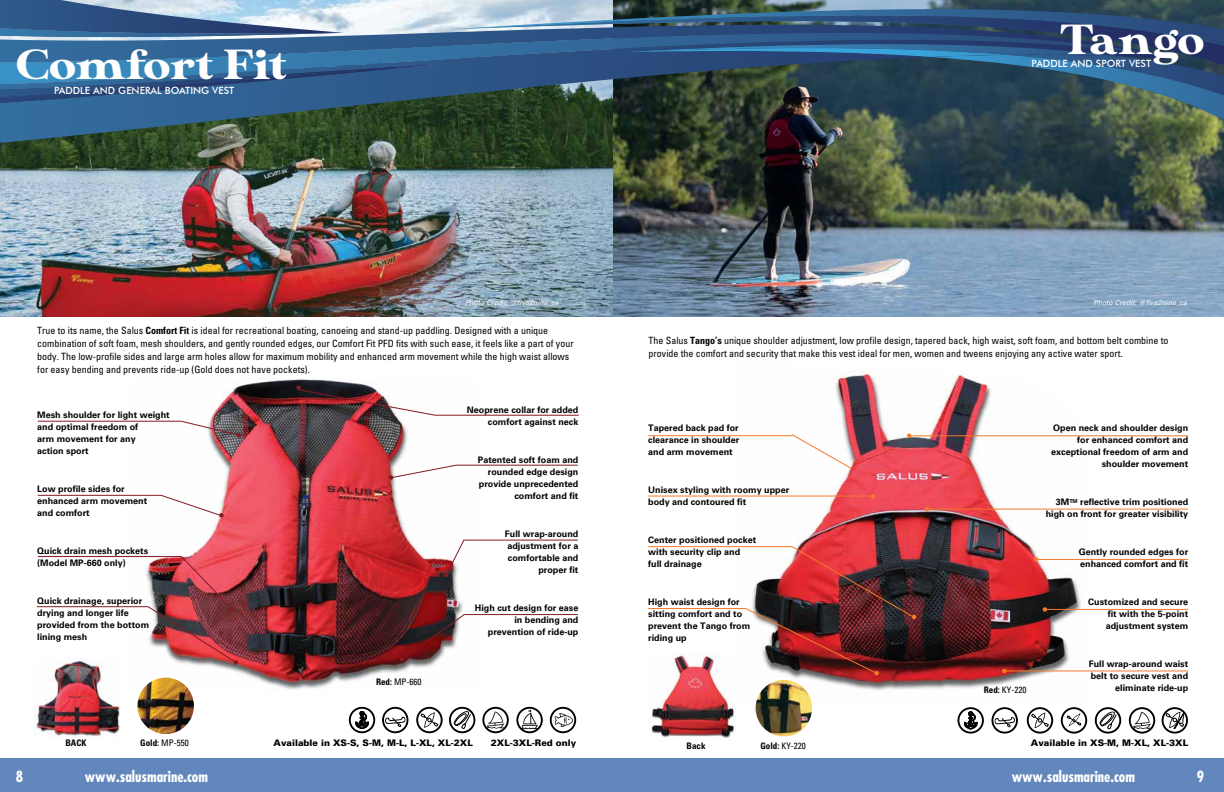
<style>
.page{position:relative;width:1224px;height:792px;background:#fff}
.page>*{position:absolute;margin:0;border:0;box-sizing:border-box;transform-origin:0 0}
.t1{font:42px "MADE Sunflower";color:#fff;scale:1.15 1}
.t2{font:700 condensed 15px "Futura";color:#fff}
.t3{font:condensed 10px/13px "Univers LT Std";color:#000}
.t4{font:500 10px "Futura BT";color:#fff}
.t5{font:700 9px/12px "Univers LT Std";color:#000}
.t6{font:900 9px "Univers LT Std";color:#000}
.t7{font:condensed 9px "Univers LT Std";color:#000}
.t8{font:700 condensed 9px "Univers LT Std";color:#000}
.t9{font:italic 7px "Univers LT Std";color:#fff}
.s1{font-weight:700}
</style>
<div class="page">
<img style="left:613px;top:120px;width:611px;height:197px">
<img style="left:0;top:143px;width:613px;height:174px">
<svg style="left:0;top:120px;width:1187px;height:23px;background:#32473b"></svg>
<svg style="left:0;top:0;width:1224px;height:120px;background:#406380"></svg>
<img style="left:131px;top:379px;width:346px;height:313px">
<hr style="left:435px;top:415px;width:144px;height:1px;background:#831a22">
<hr style="left:38px;top:421px;width:144px;height:1px;background:#831a22">
<hr style="left:38px;top:556px;width:144px;height:1px;background:#831a22">
<hr style="left:456px;top:465px;width:122px;height:1px;background:#831a22">
<hr style="left:464px;top:540px;width:114px;height:1px;background:#831a22">
<hr style="left:464px;top:614px;width:114px;height:1px;background:#831a22">
<hr style="left:37px;top:606px;width:112px;height:1px;background:#831a22">
<svg style="left:37px;top:494px;width:187px;height:23px"></svg>
<img style="left:296px;top:386px;width:140px;height:30px">
<svg style="left:181px;top:420px;width:60px;height:18px"></svg>
<svg style="left:444px;top:539px;width:21px;height:38px"></svg>
<svg style="left:389px;top:464px;width:68px;height:16px"></svg>
<svg style="left:399px;top:613px;width:67px;height:49px"></svg>
<img style="left:147px;top:555px;width:91px;height:110px">
<img style="left:137px;top:678px;width:57px;height:56px;border-radius:28px">
<div style="left:0;top:759px;width:615px;height:33px;background:#6287bd"></div>
<svg style="left:355px;top:711px;width:14px;height:18px"></svg>
<div style="left:349px;top:707px;width:26px;height:26px;border:2px solid #000;border-radius:50%"></div>
<svg style="left:385px;top:717px;width:20px;height:10px"></svg>
<div style="left:382px;top:707px;width:26px;height:26px;border:2px solid #000;border-radius:50%"></div>
<svg style="left:421px;top:712px;width:17px;height:16px"></svg>
<div style="left:416px;top:707px;width:27px;height:26px;border:2px solid #000;border-radius:50%"></div>
<svg style="left:453px;top:711px;width:18px;height:18px"></svg>
<div style="left:449px;top:707px;width:26px;height:26px;border:2px solid #000;border-radius:50%"></div>
<svg style="left:485px;top:711px;width:20px;height:18px"></svg>
<div style="left:482px;top:707px;width:27px;height:26px;border:2px solid #000;border-radius:50%"></div>
<svg style="left:521px;top:710px;width:17px;height:20px"></svg>
<div style="left:516px;top:707px;width:27px;height:26px;border:2px solid #000;border-radius:50%"></div>
<svg style="left:555px;top:713px;width:18px;height:14px"></svg>
<div style="left:550px;top:707px;width:26px;height:26px;border:2px solid #000;border-radius:50%"></div>
<img style="left:738px;top:371px;width:348px;height:332px">
<hr style="left:909px;top:435px;width:279px;height:1px;background:#f47b29">
<hr style="left:926px;top:509px;width:262px;height:1px;background:#f47b29">
<hr style="left:1036px;top:559px;width:152px;height:1px;background:#f47b29">
<hr style="left:1044px;top:609px;width:144px;height:1px;background:#f47b29">
<svg style="left:871px;top:494px;width:4px;height:5px"></svg>
<svg style="left:925px;top:507px;width:4px;height:4px"></svg>
<svg style="left:1034px;top:557px;width:4px;height:5px"></svg>
<svg style="left:1043px;top:607px;width:4px;height:5px"></svg>
<hr style="left:1004px;top:670px;width:184px;height:1px;background:#f47b29">
<svg style="left:1002px;top:669px;width:5px;height:4px"></svg>
<svg style="left:907px;top:433px;width:4px;height:5px"></svg>
<hr style="left:648px;top:435px;width:144px;height:1px;background:#f47b29">
<hr style="left:648px;top:496px;width:225px;height:1px;background:#f47b29">
<hr style="left:648px;top:546px;width:144px;height:1px;background:#f47b29">
<hr style="left:648px;top:608px;width:98px;height:1px;background:#f47b29">
<svg style="left:791px;top:433px;width:61px;height:37px"></svg>
<img style="left:744px;top:545px;width:172px;height:130px">
<img style="left:756px;top:680px;width:56px;height:56px;border-radius:28px">
<div style="left:610px;top:759px;width:614px;height:33px;background:#6287bd"></div>
<svg style="left:964px;top:712px;width:13px;height:17px"></svg>
<div style="left:957px;top:707px;width:27px;height:27px;border:2px solid #000;border-radius:50%"></div>
<svg style="left:995px;top:717px;width:20px;height:10px"></svg>
<div style="left:992px;top:707px;width:26px;height:27px;border:2px solid #000;border-radius:50%"></div>
<svg style="left:1031px;top:713px;width:18px;height:15px"></svg>
<div style="left:1027px;top:707px;width:26px;height:27px;border:2px solid #000;border-radius:50%"></div>
<svg style="left:1067px;top:713px;width:14px;height:13px"></svg>
<div style="left:1061px;top:707px;width:26px;height:27px;border:2px solid #000;border-radius:50%"></div>
<svg style="left:1099px;top:711px;width:18px;height:18px"></svg>
<div style="left:1095px;top:707px;width:26px;height:27px;border:2px solid #000;border-radius:50%"></div>
<svg style="left:1131px;top:712px;width:20px;height:17px"></svg>
<div style="left:1129px;top:707px;width:26px;height:27px;border:2px solid #000;border-radius:50%"></div>
<svg style="left:1166px;top:712px;width:18px;height:17px"></svg>
<div style="left:1162px;top:707px;width:26px;height:27px;border:2px solid #000;border-radius:50%"></div>
<img style="left:651px;top:652px;width:84px;height:88px">
<img style="left:35px;top:658px;width:84px;height:80px">
<h1 class="t1" style="left:17px;top:41px;width:236px">Comfort Fit</h1>
<p class="t4" style="left:54px;top:84px;width:182px">PADDLE AND GENERAL BOATING VEST</p>
<h1 class="t1" style="left:1060px;top:16px;width:127px">Tango</h1>
<p class="t4" style="left:1032px;top:58px;width:121px">PADDLE AND SPORT VEST</p>
<p class="t9" style="left:465px;top:299px;width:95px">Photo Credit: @five2nine_ca</p>
<p class="t9" style="left:1094px;top:299px;width:95px">Photo Credit: @five2nine_ca</p>
<p class="t3" style="left:37px;top:324px;width:538px">True to its name, the Salus <span class="s1">Comfort Fit</span> is ideal for recreational boating, canoeing and stand-up paddling. Designed with a unique combination of soft foam, mesh shoulders, and gently rounded edges, our Comfort Fit PFD fits with such ease, it feels like a part of your body. The low-profile sides and large arm holes allow for maximum mobility and enhanced arm movement while the high waist allows for easy bending and prevents ride-up (Gold does not have pockets).</p>
<p class="t5" style="left:37px;top:409px;width:134px">Mesh shoulder for light weight and optimal freedom of<br>arm movement for any<br>action sport</p>
<p class="t5" style="left:37px;top:482px;width:112px">Low profile sides for enhanced arm movement and comfort</p>
<p class="t5" style="left:37px;top:544px;width:113px">Quick drain mesh pockets (Model MP-660 only)</p>
<p class="t5" style="left:37px;top:594px;width:114px">Quick drainage, superior drying and longer life provided from the bottom lining mesh</p>
<p class="t5" style="left:467px;top:404px;width:113px;text-align:right">Neoprene collar for added comfort against neck</p>
<p class="t5" style="left:478px;top:454px;width:102px;text-align:right">Patented soft foam and rounded edge design provide unprecedented comfort and fit</p>
<p class="t5" style="left:505px;top:528px;width:75px;text-align:right">Full wrap-around adjustment for a comfortable and proper fit</p>
<p class="t5" style="left:475px;top:602px;width:105px;text-align:right">High cut design for ease in bending and prevention of ride-up</p>
<p class="t7" style="left:376px;top:676px;width:47px"><span class="s1">Red:</span> MP-660</p>
<p class="t8" style="left:65px;top:737px;width:23px">BACK</p>
<p class="t7" style="left:140px;top:737px;width:50px"><span class="s1">Gold:</span> MP-550</p>
<p class="t6" style="left:274px;top:737px;width:201px">Available in XS-S, S-M, M-L, L-XL, XL-2XL</p>
<p class="t6" style="left:491px;top:737px;width:87px">2XL-3XL-Red only</p>
<h2 class="t2" style="left:16px;top:767px;width:9px">8</h2>
<h2 class="t2" style="left:85px;top:767px;width:125px">www.salusmarine.com</h2>
<p class="t3" style="left:649px;top:334px;width:521px">The Salus <span class="s1">Tango’s</span> unique shoulder adjustment, low profile design, tapered back, high waist, soft foam, and bottom belt combine to provide the comfort and security that make this vest ideal for men, women and tweens enjoying any active water sport.</p>
<p class="t5" style="left:648px;top:422px;width:93px;text-align:justify">Tapered back pad for clearance in shoulder and arm movement</p>
<p class="t5" style="left:648px;top:484px;width:143px">Unisex styling with roomy upper body and contoured fit</p>
<p class="t5" style="left:648px;top:534px;width:110px">Center positioned pocket with security clip and<br>full drainage</p>
<p class="t5" style="left:648px;top:596px;width:104px">High waist design for sitting comfort and to prevent the Tango from riding up</p>
<p class="t5" style="left:1051px;top:422px;width:139px;text-align:right">Open neck and shoulder design for enhanced comfort and exceptional freedom of arm and shoulder movement</p>
<p class="t5" style="left:1046px;top:496px;width:144px;text-align:right">3M<sup>TM</sup> reflective trim positioned high on front for greater visibility</p>
<p class="t5" style="left:1079px;top:546px;width:111px">Gently rounded edges for enhanced comfort and fit</p>
<p class="t5" style="left:1106px;top:596px;width:84px;text-align:justify;text-indent:-18px">Customized and secure fit with the 5-point adjustment system</p>
<p class="t5" style="left:1089px;top:658px;width:101px">Full wrap-around waist belt to secure vest and</p>
<p class="t7" style="left:984px;top:684px;width:44px"><span class="s1">Red:</span> KY-220</p>
<p class="t5" style="left:1115px;top:682px;width:75px">eliminate ride-up</p>
<p class="t8" style="left:687px;top:740px;width:20px">Back</p>
<p class="t7" style="left:760px;top:740px;width:47px"><span class="s1">Gold:</span> KY-220</p>
<p class="t6" style="left:1031px;top:737px;width:159px">Available in XS-M, M-XL, XL-3XL</p>
<h2 class="t2" style="left:1012px;top:767px;width:125px">www.salusmarine.com</h2>
<h2 class="t2" style="left:1197px;top:767px;width:9px">9</h2>
</div>
